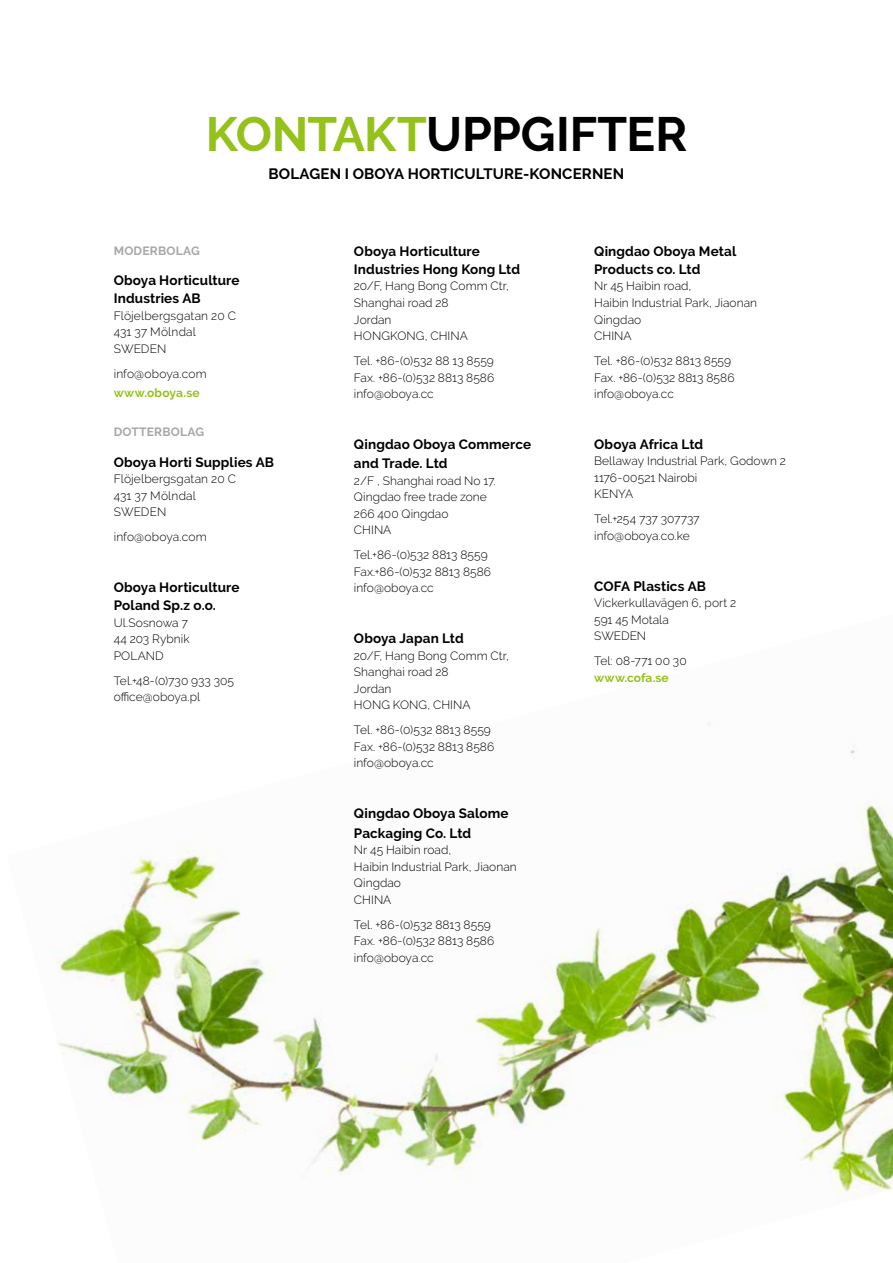
<style>
.page{position:relative;width:893px;height:1263px;background:#fff}
.page>*{position:absolute;margin:0;border:0;box-sizing:border-box;transform-origin:0 0}
.t1{font:700 48px "Raleway";letter-spacing:-.005em;color:#000}
.t2{font:700 15px "Raleway";letter-spacing:.01em;color:#000}
.t3{font:700 13.5px/17.9px "Raleway";letter-spacing:.01em;color:#000}
.t4{font:300 12px/16.5px "Raleway";letter-spacing:.005em;color:#000}
.t5{font:700 12px "Raleway";letter-spacing:.015em;color:#94c11a}
.t6{font:700 12px "Raleway";letter-spacing:.015em;color:#a7a7a8}
.s1{color:#94c11a}
</style>
<div class="page">
<img style="left:55px;top:723px;width:838px;height:474px">
<h1 class="t1" style="left:206px;top:107px;width:483px"><span class="s1">KONTAKT</span>UPPGIFTER</h1>
<p class="t2" style="left:269px;top:166px;width:357px">BOLAGEN I OBOYA HORTICULTURE-KONCERNEN</p>
<p class="t6" style="left:114px;top:244px;width:88px">MODERBOLAG</p>
<p class="t3" style="left:114px;top:272px;width:127px">Oboya Horticulture<br>Industries AB</p>
<p class="t4" style="left:114px;top:307px;width:124px">Flöjelbergsgatan 20 C<br>431 37 Mölndal<br>SWEDEN</p>
<p class="t4" style="left:114px;top:365px;width:94px">info@oboya.com</p>
<p class="t5" style="left:114px;top:386px;width:88px">www.oboya.se</p>
<p class="t6" style="left:114px;top:425px;width:92px">DOTTERBOLAG</p>
<p class="t3" style="left:114px;top:453px;width:162px">Oboya Horti Supplies AB</p>
<p class="t4" style="left:114px;top:471px;width:124px">Flöjelbergsgatan 20 C<br>431 37 Mölndal<br>SWEDEN</p>
<p class="t4" style="left:114px;top:529px;width:94px">info@oboya.com</p>
<p class="t3" style="left:114px;top:578px;width:127px">Oboya Horticulture<br>Poland Sp.z o.o.</p>
<p class="t4" style="left:114px;top:614px;width:77px">Ul.Sosnowa 7<br>44 203 Rybnik<br>POLAND</p>
<p class="t4" style="left:114px;top:672px;width:122px">Tel.+48-(0)730 933 305 office@oboya.pl</p>
<p class="t3" style="left:354px;top:243px;width:168px">Oboya Horticulture<br>Industries Hong Kong Ltd</p>
<p class="t4" style="left:354px;top:278px;width:156px">20/F, Hang Bong Comm Ctr,<br>Shanghai road 28<br>Jordan<br>HONGKONG, CHINA</p>
<p class="t4" style="left:354px;top:352px;width:142px;text-align:justify">Tel. +86-(0)532 88 13 8559<br>Fax. +86-(0)532 8813 8586 info@oboya.cc</p>
<p class="t3" style="left:354px;top:434px;width:179px;line-height:19.5px">Qingdao Oboya Commerce and Trade. Ltd</p>
<p class="t4" style="left:354px;top:472px;width:143px">2/F , Shanghai road No 17.<br>Qingdao free trade zone<br>266 400 Qingdao<br>CHINA</p>
<p class="t4" style="left:354px;top:547px;width:139px">Tel.+86-(0)532 8813 8559<br>Fax.+86-(0)532 8813 8586 info@oboya.cc</p>
<p class="t3" style="left:354px;top:630px;width:111px">Oboya Japan Ltd</p>
<p class="t4" style="left:354px;top:647px;width:156px">20/F, Hang Bong Comm Ctr,<br>Shanghai road 28<br>Jordan<br>HONG KONG, CHINA</p>
<p class="t4" style="left:354px;top:722px;width:142px">Tel. +86-(0)532 8813 8559<br>Fax. +86-(0)532 8813 8586 info@oboya.cc</p>
<p class="t3" style="left:354px;top:804px;width:156px;line-height:19.5px">Qingdao Oboya Salome<br>Packaging Co. Ltd</p>
<p class="t4" style="left:354px;top:841px;width:164px">Nr 45 Haibin road,<br>Haibin Industrial Park, Jiaonan<br>Qingdao<br>CHINA</p>
<p class="t4" style="left:354px;top:916px;width:142px">Tel. +86-(0)532 8813 8559<br>Fax. +86-(0)532 8813 8586 info@oboya.cc</p>
<p class="t3" style="left:594px;top:243px;width:144px">Qingdao Oboya Metal<br>Products co. Ltd</p>
<p class="t4" style="left:594px;top:278px;width:164px">Nr 45 Haibin road,<br>Haibin Industrial Park, Jiaonan<br>Qingdao<br>CHINA</p>
<p class="t4" style="left:594px;top:352px;width:142px">Tel. +86-(0)532 8813 8559<br>Fax. +86-(0)532 8813 8586 info@oboya.cc</p>
<p class="t3" style="left:594px;top:435px;width:111px">Oboya Africa Ltd</p>
<p class="t4" style="left:594px;top:453px;width:193px">Bellaway Industrial Park, Godown 2<br>1176-00521 Nairobi<br>KENYA</p>
<p class="t4" style="left:594px;top:511px;width:107px">Tel.+254 737 307737 info@oboya.co.ke</p>
<p class="t3" style="left:594px;top:577px;width:113px">COFA Plastics AB</p>
<p class="t4" style="left:594px;top:595px;width:144px">Vickerkullavägen 6, port 2<br>591 45 Motala<br>SWEDEN</p>
<p class="t4" style="left:594px;top:653px;width:94px">Tel: 08-771 00 30</p>
<p class="t5" style="left:594px;top:671px;width:76px">www.cofa.se</p>
</div>
